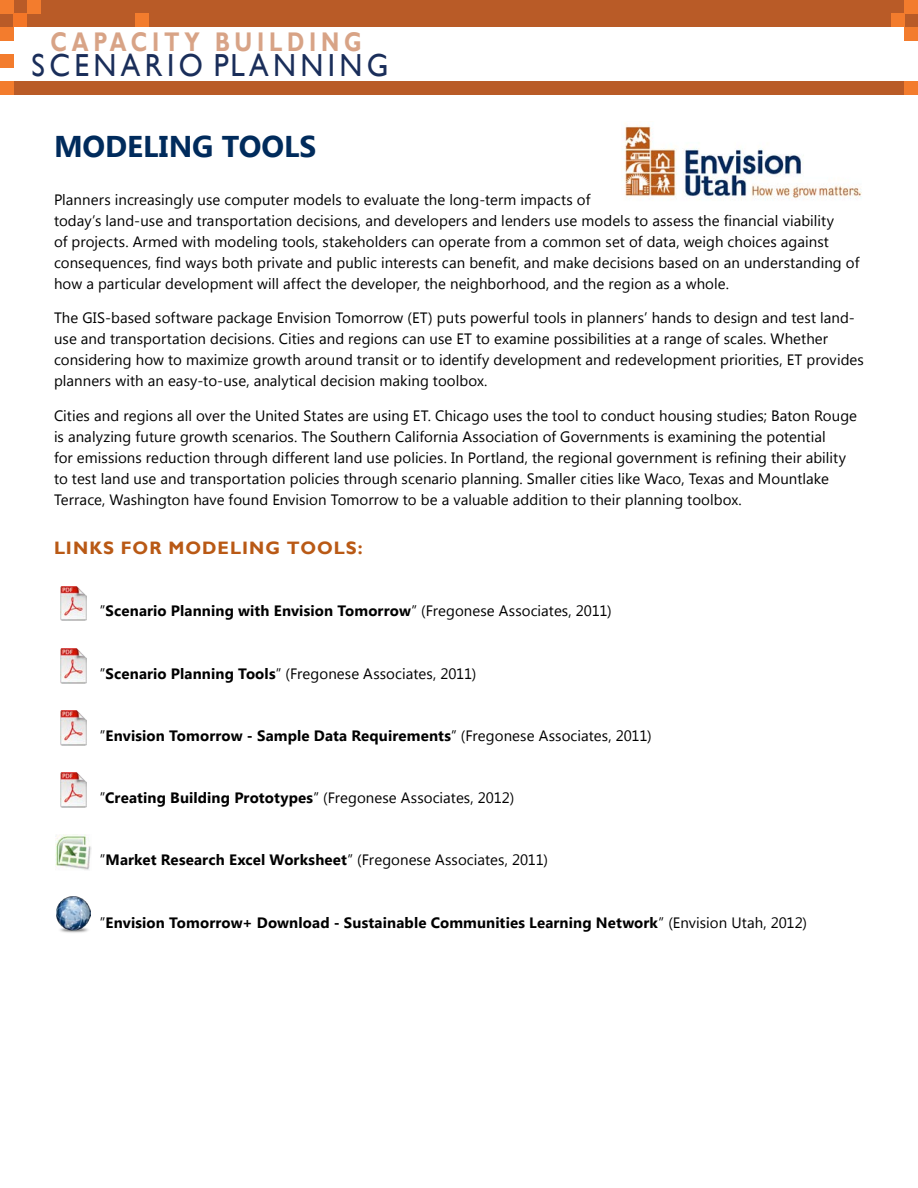
<style>
.page{position:relative;width:918px;height:1188px;background:#fff}
.page>*{position:absolute;margin:0;border:0;box-sizing:border-box;transform-origin:0 0}
.t1{font:31.8px "Gill Sans";letter-spacing:.15em;color:#1a2e5a;scale:.92 1}
.t2{font:700 30px "Segoe UI";letter-spacing:-.005em;color:#002b5c}
.t3{font:700 27px "Gill Sans";letter-spacing:.22em;color:rgb(185 91 39/.56);scale:.8 1}
.t4{font:700 18px "Gill Sans";letter-spacing:.06em;color:#b95915}
.t5{font:15px/21px "Segoe UI";letter-spacing:.005em;color:#000}
.t6{font:700 15px "Segoe UI";letter-spacing:.01em;color:#000}
.s1{font-weight:400}
.s2{font-weight:700}
</style>
<div class="page">
<img style="left:60px;top:586px;width:27px;height:35px">
<img style="left:60px;top:648px;width:27px;height:35px">
<img style="left:60px;top:711px;width:27px;height:34px">
<img style="left:60px;top:773px;width:27px;height:35px">
<img style="left:55px;top:834px;width:37px;height:36px">
<img style="left:57px;top:896px;width:33px;height:37px">
<img style="left:623px;top:123px;width:239px;height:77px">
<div style="left:0;top:0;width:918px;height:27px;background:#b95b27"></div>
<div style="left:0;top:81px;width:918px;height:13px;background:#b95b27"></div>
<div style="left:0;top:0;width:14px;height:14px;background:#f37c2d"></div>
<div style="left:14px;top:14px;width:13px;height:13px;background:#f47627"></div>
<div style="left:27px;top:0;width:13px;height:14px;background:#f37c2d"></div>
<div style="left:135px;top:14px;width:13px;height:13px;background:#f37c2d"></div>
<div style="left:0;top:27px;width:14px;height:13px;background:#f37c2d"></div>
<div style="left:0;top:54px;width:14px;height:14px;background:#f37c2d"></div>
<div style="left:0;top:81px;width:14px;height:13px;background:#f37c2d"></div>
<div style="left:904px;top:81px;width:14px;height:13px;background:#f37c2d"></div>
<div style="left:904px;top:27px;width:14px;height:13px;background:#f37c2d"></div>
<div style="left:891px;top:14px;width:13px;height:13px;background:#f37c2d"></div>
<div style="left:904px;top:0;width:14px;height:14px;background:#f37c2d"></div>
<h3 class="t3" style="left:50px;top:25px;width:391px">CAPACITY BUILDING</h3>
<h1 class="t1" style="left:32px;top:47px;width:389px">SCENARIO PLANNING</h1>
<h2 class="t2" style="left:54px;top:125px;width:264px">Modeling Tools</h2>
<p class="t5" style="left:54px;top:188px;width:807px">Planners increasingly use computer models to evaluate the long-term impacts of<br>today’s land-use and transportation decisions, and developers and lenders use models to assess the financial viability<br>of projects. Armed with modeling tools, stakeholders can operate from a common set of data, weigh choices against consequences, find ways both private and public interests can benefit, and make decisions based on an understanding of how a particular development will affect the developer, the neighborhood, and the region as a whole.</p>
<p class="t5" style="left:54px;top:307px;width:811px">The GIS-based software package Envision Tomorrow (ET) puts powerful tools in planners’ hands to design and test land&shy;use and transportation decisions. Cities and regions can use ET to examine possibilities at a range of scales. Whether considering how to maximize growth around transit or to identify development and redevelopment priorities, ET provides planners with an easy-to-use, analytical decision making toolbox.</p>
<p class="t5" style="left:54px;top:404px;width:805px">Cities and regions all over the United States are using ET. Chicago uses the tool to conduct housing studies; Baton Rouge is analyzing future growth scenarios. The Southern California Association of Governments is examining the potential<br>for emissions reduction through different land use policies. In Portland, the regional government is refining their ability to test land use and transportation policies through scenario planning. Smaller cities like Waco, Texas and Mountlake Terrace, Washington have found Envision Tomorrow to be a valuable addition to their planning toolbox.</p>
<p class="t4" style="left:54px;top:537px;width:310px">LINKS FOR MODELING TOOLS:</p>
<p class="t6" style="left:100px;top:600px;width:514px"><span class="s1">”</span>Scenario Planning with Envision Tomorrow<span class="s1">” (Fregonese Associates, 2011)</span></p>
<p class="t5" style="left:100px;top:662px;width:378px">”<span class="s2">Scenario Planning Tools</span>” (Fregonese Associates, 2011)</p>
<p class="t6" style="left:100px;top:725px;width:553px"><span class="s1">”</span>Envision Tomorrow - Sample Data Requirements<span class="s1">” (Fregonese Associates, 2011)</span></p>
<p class="t5" style="left:100px;top:787px;width:416px">”<span class="s2">Creating Building Prototypes</span>” (Fregonese Associates, 2012)</p>
<p class="t5" style="left:100px;top:849px;width:450px">”<span class="s2">Market Research Excel Worksheet</span>” (Fregonese Associates, 2011)</p>
<p class="t6" style="left:100px;top:912px;width:709px"><span class="s1">”</span>Envision Tomorrow+ Download - Sustainable Communities Learning Network<span class="s1">” (Envision Utah, 2012)</span></p>
</div>
